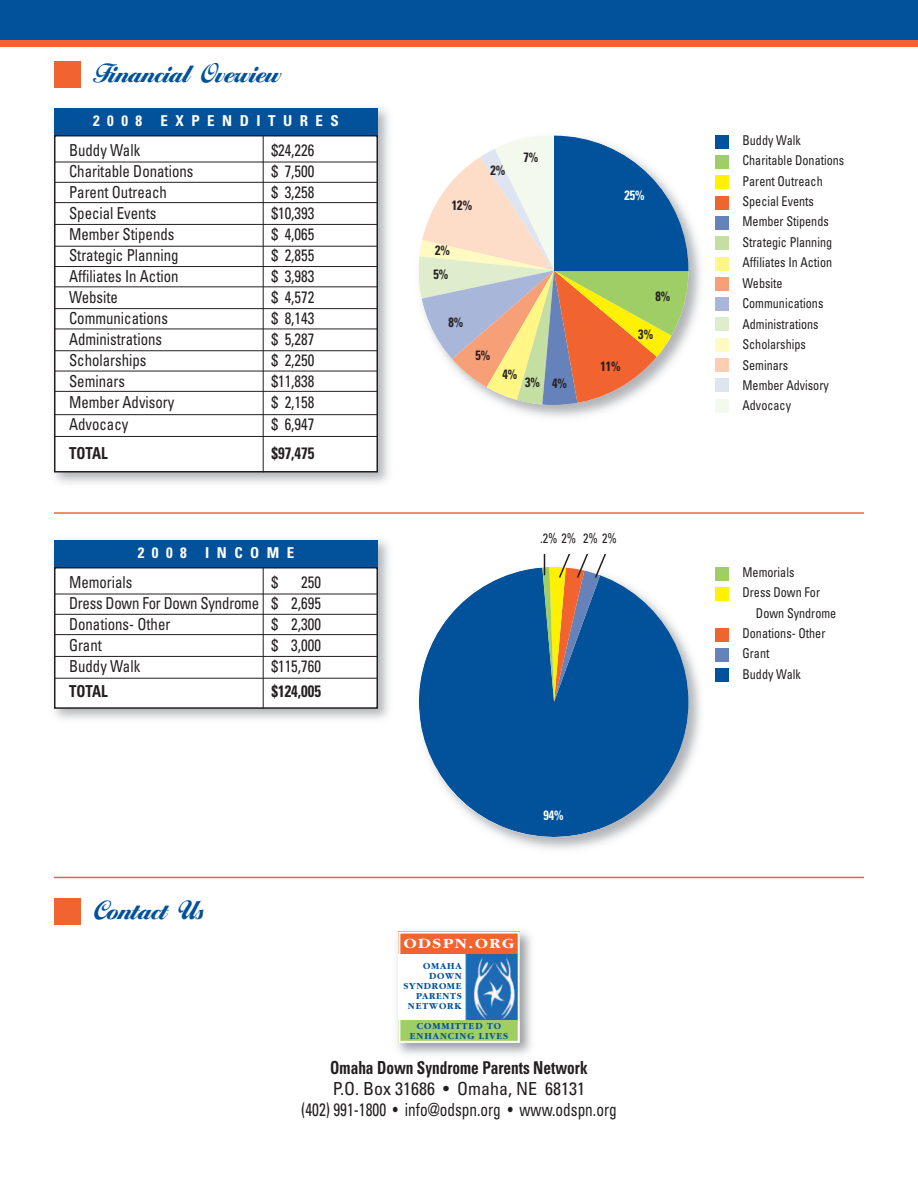
<style>
.page{position:relative;width:918px;height:1188px;background:#fff}
.page>*{position:absolute;margin:0;border:0;box-sizing:border-box;transform-origin:0 0}
.t1{font:36px "Biorst";color:#01529a;scale:.85 1}
.t2{font:condensed 18px/21px "Univers";color:#231f20;text-align:center}
.t3{font:700 condensed 18px "Univers";color:#231f20;scale:.85 1}
.t4{font:condensed 16.5px/21px "Univers";color:#231f20;text-align:justify;scale:.9 1}
.t5{font:700 condensed 16.5px "Univers";color:#231f20;scale:.9 1}
.t6{font:700 condensed 15px "Univers";letter-spacing:.5em;color:#fff}
.t7{font:700 14.55px "Garamond";letter-spacing:.1em;color:#fff;scale:1.15 1}
.t8{font:condensed 13.5px/20.4px "Univers";color:#231f20;scale:.9 1}
.t9{font:700 condensed 13.5px "Univers";color:#231f20;scale:.9 1}
.t10{font:700 condensed 13.5px "Univers";color:#fff;scale:.9 1}
.t11{font:700 9.6px/9.9px "Garamond";letter-spacing:.075em;color:#01529a;text-align:right}
.t12{font:700 9.6px/9.1px "Garamond";letter-spacing:.1em;color:#01529a;text-align:center}
</style>
<div class="page">
<div style="left:54px;top:61px;width:27px;height:27px;background:#f2642f"></div>
<div style="left:0;top:0;width:918px;height:40px;background:#01529a"></div>
<div style="left:0;top:40px;width:918px;height:7px;background:#f2642f"></div>
<img style="left:397px;top:931px;width:134px;height:124px">
<img style="left:465px;top:954px;width:52px;height:66px">
<div style="left:398px;top:932px;width:122px;height:22px;background:#f2642f"></div>
<div style="left:398px;top:954px;width:67px;height:66px;background:#fff"></div>
<div style="left:398px;top:1020px;width:122px;height:22px;background:#9fce66"></div>
<div style="left:398px;top:932px;width:122px;height:111px;border:2px solid #fff"></div>
<div style="left:54px;top:898px;width:27px;height:27px;background:#f2642f"></div>
<img style="left:54px;top:108px;width:335px;height:375px">
<div style="left:55px;top:136px;width:322px;height:336px;background:#fff"></div>
<div style="left:54px;top:135px;width:324px;height:337px;border:2px solid #231f20"></div>
<div style="left:54px;top:567px;width:324px;height:142px;border:2px solid #231f20"></div>
<div style="left:54px;top:540px;width:324px;height:27px;background:#01529a"></div>
<img style="left:503px;top:219px;width:198px;height:198px">
<svg style="left:418px;top:135px;width:270px;height:270px"></svg>
<img style="left:503px;top:651px;width:198px;height:198px">
<svg style="left:418px;top:567px;width:270px;height:270px;fill:#01529a"></svg>
<hr style="left:54px;top:162px;width:324px;height:1px;background:#231f20">
<hr style="left:54px;top:594px;width:324px;height:1px;background:#231f20">
<hr style="left:54px;top:182px;width:324px;height:1px;background:#231f20">
<hr style="left:54px;top:614px;width:324px;height:1px;background:#231f20">
<hr style="left:54px;top:202px;width:324px;height:1px;background:#231f20">
<hr style="left:54px;top:634px;width:324px;height:1px;background:#231f20">
<hr style="left:54px;top:224px;width:324px;height:1px;background:#231f20">
<hr style="left:54px;top:656px;width:324px;height:1px;background:#231f20">
<hr style="left:54px;top:246px;width:324px;height:1px;background:#231f20">
<hr style="left:54px;top:678px;width:324px;height:1px;background:#231f20">
<hr style="left:54px;top:266px;width:324px;height:1px;background:#231f20">
<hr style="left:54px;top:286px;width:324px;height:1px;background:#231f20">
<hr style="left:54px;top:308px;width:324px;height:1px;background:#231f20">
<hr style="left:54px;top:329px;width:324px;height:1px;background:#231f20">
<hr style="left:54px;top:350px;width:324px;height:1px;background:#231f20">
<hr style="left:54px;top:371px;width:324px;height:1px;background:#231f20">
<hr style="left:54px;top:391px;width:324px;height:1px;background:#231f20">
<hr style="left:54px;top:414px;width:324px;height:1px;background:#231f20">
<hr style="left:54px;top:436px;width:324px;height:1px;background:#231f20">
<hr style="left:263px;top:135px;width:1px;height:338px;background:#231f20">
<hr style="left:263px;top:567px;width:1px;height:142px;background:#231f20">
<div style="left:716px;top:135px;width:13px;height:13px;background:#01529a"></div>
<div style="left:716px;top:567px;width:13px;height:13px;background:#9fce66"></div>
<div style="left:716px;top:155px;width:13px;height:14px;background:#9fce66"></div>
<div style="left:716px;top:587px;width:13px;height:14px;background:#fff101"></div>
<div style="left:716px;top:176px;width:13px;height:13px;background:#fff101"></div>
<div style="left:716px;top:196px;width:13px;height:13px;background:#f2642f"></div>
<div style="left:716px;top:628px;width:13px;height:13px;background:#f2642f"></div>
<div style="left:716px;top:216px;width:13px;height:14px;background:#6582ba"></div>
<div style="left:716px;top:648px;width:13px;height:14px;background:#6582ba"></div>
<div style="left:716px;top:237px;width:13px;height:13px;background:#c4dfa1"></div>
<div style="left:716px;top:669px;width:13px;height:13px;background:#01529a"></div>
<div style="left:716px;top:257px;width:13px;height:13px;background:#fff685"></div>
<div style="left:716px;top:277px;width:13px;height:14px;background:#f79f76"></div>
<div style="left:716px;top:297px;width:13px;height:14px;background:#a8b6d9"></div>
<div style="left:716px;top:318px;width:13px;height:13px;background:#dfedcd"></div>
<div style="left:716px;top:338px;width:13px;height:14px;background:#fffac1"></div>
<div style="left:716px;top:358px;width:13px;height:14px;background:#fccdb2"></div>
<div style="left:716px;top:379px;width:13px;height:13px;background:#dfe4f1"></div>
<div style="left:716px;top:399px;width:13px;height:13px;background:#f4f9ed"></div>
<svg style="left:542px;top:554px;width:71px;height:148px;background:#658188"></svg>
<hr style="left:54px;top:512px;width:810px;height:2px;background:#f2642f">
<hr style="left:54px;top:877px;width:810px;height:1px;background:#f2642f">
<div style="left:54px;top:108px;width:324px;height:27px;background:#01529a"></div>
<h1 class="t1" style="left:94px;top:49px;width:224px">Financial Overview</h1>
<p class="t6" style="left:93px;top:115px;width:247px">2008 EXPENDITURES</p>
<p class="t4" style="left:69px;top:141px;width:81px">Buddy Walk</p>
<p class="t4" style="left:271px;top:141px;width:49px">$24,226</p>
<p class="t4" style="left:69px;top:162px;width:140px">Charitable Donations</p>
<p class="t4" style="left:272px;top:162px;width:49px">$ 7,500</p>
<p class="t4" style="left:69px;top:183px;width:110px">Parent Outreach</p>
<p class="t4" style="left:272px;top:183px;width:49px">$ 3,258</p>
<p class="t4" style="left:69px;top:204px;width:99px">Special Events</p>
<p class="t4" style="left:272px;top:204px;width:49px">$10,393</p>
<p class="t4" style="left:69px;top:225px;width:119px">Member Stipends</p>
<p class="t4" style="left:272px;top:225px;width:49px">$ 4,065</p>
<p class="t4" style="left:69px;top:246px;width:123px">Strategic Planning</p>
<p class="t4" style="left:272px;top:246px;width:49px">$ 2,855</p>
<p class="t4" style="left:69px;top:267px;width:123px">Affiliates In Action</p>
<p class="t4" style="left:272px;top:267px;width:49px">$ 3,983</p>
<p class="t4" style="left:69px;top:288px;width:56px">Website</p>
<p class="t4" style="left:272px;top:288px;width:49px">$ 4,572</p>
<p class="t4" style="left:69px;top:309px;width:111px">Communications</p>
<p class="t4" style="left:272px;top:309px;width:49px">$ 8,143</p>
<p class="t4" style="left:69px;top:330px;width:105px">Administrations</p>
<p class="t4" style="left:272px;top:330px;width:49px">$ 5,287</p>
<p class="t4" style="left:69px;top:351px;width:88px">Scholarships</p>
<p class="t4" style="left:272px;top:351px;width:49px">$ 2,250</p>
<p class="t4" style="left:69px;top:372px;width:64px">Seminars</p>
<p class="t4" style="left:272px;top:372px;width:49px">$11,838</p>
<p class="t4" style="left:69px;top:393px;width:119px">Member Advisory</p>
<p class="t4" style="left:272px;top:393px;width:49px">$ 2,158</p>
<p class="t4" style="left:69px;top:415px;width:67px">Advocacy</p>
<p class="t4" style="left:272px;top:415px;width:49px">$ 6,947</p>
<p class="t5" style="left:69px;top:447px;width:44px">TOTAL</p>
<p class="t5" style="left:272px;top:447px;width:49px">$97,475</p>
<p class="t6" style="left:138px;top:548px;width:158px">2008 INCOME</p>
<p class="t4" style="left:69px;top:573px;width:72px">Memorials</p>
<p class="t4" style="left:272px;top:573px;width:9px">$</p>
<p class="t4" style="left:69px;top:573px;width:281px;text-indent:232px">250<br>Dress Down For Down Syndrome $ 2,695<br>Donations- Other</p>
<p class="t4" style="left:272px;top:615px;width:56px">$ 2,300</p>
<p class="t4" style="left:69px;top:636px;width:38px">Grant</p>
<p class="t4" style="left:272px;top:636px;width:56px">$ 3,000</p>
<p class="t4" style="left:69px;top:657px;width:81px">Buddy Walk</p>
<p class="t4" style="left:272px;top:657px;width:56px">$115,760</p>
<p class="t5" style="left:69px;top:686px;width:44px">TOTAL</p>
<p class="t5" style="left:272px;top:686px;width:56px">$124,005</p>
<h1 class="t1" style="left:94px;top:886px;width:134px">Contact Us</h1>
<p class="t9" style="left:452px;top:200px;width:24px">12%</p>
<p class="t9" style="left:435px;top:245px;width:18px">2%</p>
<p class="t9" style="left:434px;top:269px;width:18px">5%</p>
<p class="t9" style="left:449px;top:317px;width:18px">8%</p>
<p class="t9" style="left:491px;top:166px;width:18px">2%</p>
<p class="t9" style="left:476px;top:350px;width:18px">5%</p>
<p class="t9" style="left:524px;top:152px;width:18px">7%</p>
<p class="t9" style="left:503px;top:370px;width:18px">4%</p>
<p class="t9" style="left:525px;top:378px;width:48px">3% 4%</p>
<p class="t10" style="left:624px;top:190px;width:24px">25%</p>
<p class="t9" style="left:656px;top:292px;width:18px">8%</p>
<p class="t9" style="left:600px;top:361px;width:24px">11%</p>
<p class="t9" style="left:638px;top:329px;width:18px">3%</p>
<p class="t8" style="left:540px;top:529px;width:87px">.2% 2% 2% 2%</p>
<p class="t10" style="left:543px;top:810px;width:24px">94%</p>
<p class="t7" style="left:404px;top:934px;width:98px">ODSPN.ORG</p>
<p class="t11" style="left:403px;top:961px;width:60px">OMAHA<br>DOWN<br>SYNDROME<br>PARENTS<br>NETWORK</p>
<p class="t12" style="left:410px;top:1022px;width:100px">COMMITTED TO<br>ENHANCING LIVES</p>
<p class="t3" style="left:330px;top:1061px;width:304px">Omaha Down Syndrome Parents Network</p>
<p class="t2" style="left:301px;top:1080px;width:317px">P.O. Box 31686 • Omaha, NE 68131<br>(402) 991-1800 • info@odspn.org • www.odspn.org</p>
<p class="t8" style="left:742px;top:131px;width:115px">Buddy Walk<br>Charitable Donations<br>Parent Outreach<br>Special Events<br>Member Stipends<br>Strategic Planning<br>Affiliates In Action<br>Website<br>Communications<br>Administrations<br>Scholarships<br>Seminars<br>Member Advisory<br>Advocacy</p>
<p class="t8" style="left:742px;top:563px;width:59px">Memorials</p>
<p class="t8" style="left:742px;top:583px;width:88px">Dress Down For</p>
<p class="t8" style="left:756px;top:604px;width:91px">Down Syndrome</p>
<p class="t8" style="left:742px;top:624px;width:94px">Donations- Other</p>
<p class="t8" style="left:742px;top:645px;width:31px">Grant</p>
<p class="t8" style="left:742px;top:665px;width:66px">Buddy Walk</p>
</div>
